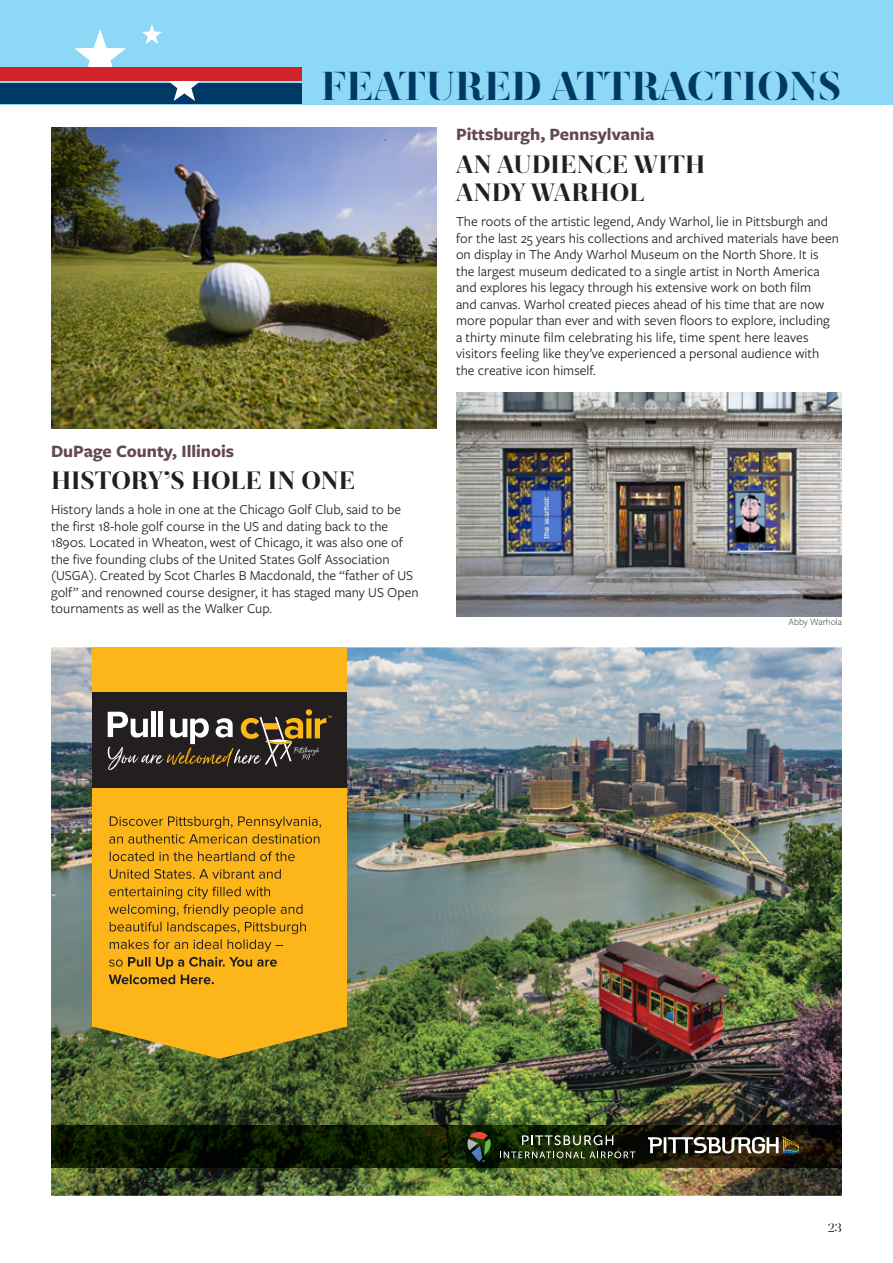
<style>
.page{position:relative;width:893px;height:1263px;background:#fff}
.page>*{position:absolute;margin:0;border:0;box-sizing:border-box;transform-origin:0 0}
.t1{font:900 43.5px "Revista Stencil";letter-spacing:.01em;color:#003965}
.t2{font:900 27px/28.5px "Revista";letter-spacing:.005em;color:#231f20}
.t3{font:700 18px "Freight Sans Pro";color:#644855}
.t4{font:14.25px/16.5px "Freight Sans Pro";color:#231f20}
.t5{font:13.5px "Revista Stencil";color:#231f20}
.t6{font:300 9.75px "Freight Sans Pro";color:#231f20}
</style>
<div class="page">
<img style="left:51px;top:128px;width:386px;height:301px">
<div style="left:0;top:0;width:893px;height:104px;background:#8dd7f7"></div>
<div style="left:0;top:83px;width:302px;height:21px;background:#003965"></div>
<svg style="left:168px;top:81px;width:33px;height:20px"></svg>
<svg style="left:74px;top:29px;width:52px;height:38px"></svg>
<svg style="left:142px;top:24px;width:20px;height:20px"></svg>
<div style="left:0;top:67px;width:302px;height:14px;background:#d1232a"></div>
<img style="left:51px;top:647px;width:791px;height:549px">
<img style="left:51px;top:1126px;width:791px;height:42px">
<svg style="left:648px;top:1135px;width:152px;height:19px"></svg>
<div style="left:93px;top:647px;width:254px;height:380px;background:#fcb619"></div>
<svg style="left:109px;top:922px;width:197px;height:62px"></svg>
<svg style="left:109px;top:886px;width:194px;height:30px"></svg>
<svg style="left:110px;top:869px;width:171px;height:10px"></svg>
<svg style="left:110px;top:851px;width:185px;height:10px"></svg>
<svg style="left:109px;top:816px;width:212px;height:28px"></svg>
<svg style="left:93px;top:1027px;width:254px;height:32px;background:#a48d26"></svg>
<svg style="left:467px;top:1132px;width:25px;height:30px"></svg>
<svg style="left:500px;top:1151px;width:135px;height:7px"></svg>
<svg style="left:522px;top:1135px;width:91px;height:10px"></svg>
<div style="left:92px;top:692px;width:255px;height:95px;background:#231f20"></div>
<svg style="left:108px;top:709px;width:224px;height:61px"></svg>
<img style="left:456px;top:392px;width:386px;height:225px">
<h1 class="t1" style="left:321px;top:62px;width:521px">FEATURED ATTRACTIONS</h1>
<p class="t3" style="left:51px;top:438px;width:185px">DuPage County, Illinois</p>
<h2 class="t2" style="left:51px;top:468px;width:306px">HISTORY’S HOLE IN ONE</h2>
<p class="t4" style="left:51px;top:501px;width:369px">History lands a hole in one at the Chicago Golf Club, said to be the first 18-hole golf course in the US and dating back to the 1890s. Located in Wheaton, west of Chicago, it was also one of the five founding clubs of the United States Golf Association (USGA). Created by Scot Charles B Macdonald, the “father of US golf” and renowned course designer, it has staged many US Open tournaments as well as the Walker Cup.</p>
<p class="t3" style="left:456px;top:122px;width:200px">Pittsburgh, Pennsylvania</p>
<h2 class="t2" style="left:456px;top:151px;width:251px">AN AUDIENCE WITH<br>ANDY WARHOL</h2>
<p class="t4" style="left:456px;top:213px;width:384px">The roots of the artistic legend, Andy Warhol, lie in Pittsburgh and for the last 25 years his collections and archived materials have been on display in The Andy Warhol Museum on the North Shore. It is the largest museum dedicated to a single artist in North America and explores his legacy through his extensive work on both film<br>and canvas. Warhol created pieces ahead of his time that are now more popular than ever and with seven floors to explore, including a thirty minute film celebrating his life, time spent here leaves visitors feeling like they’ve experienced a personal audience with the creative icon himself.</p>
<p class="t6" style="left:789px;top:616px;width:55px">Abby Warhola</p>
<p class="t5" style="left:828px;top:1220px;width:16px">23</p>
</div>
